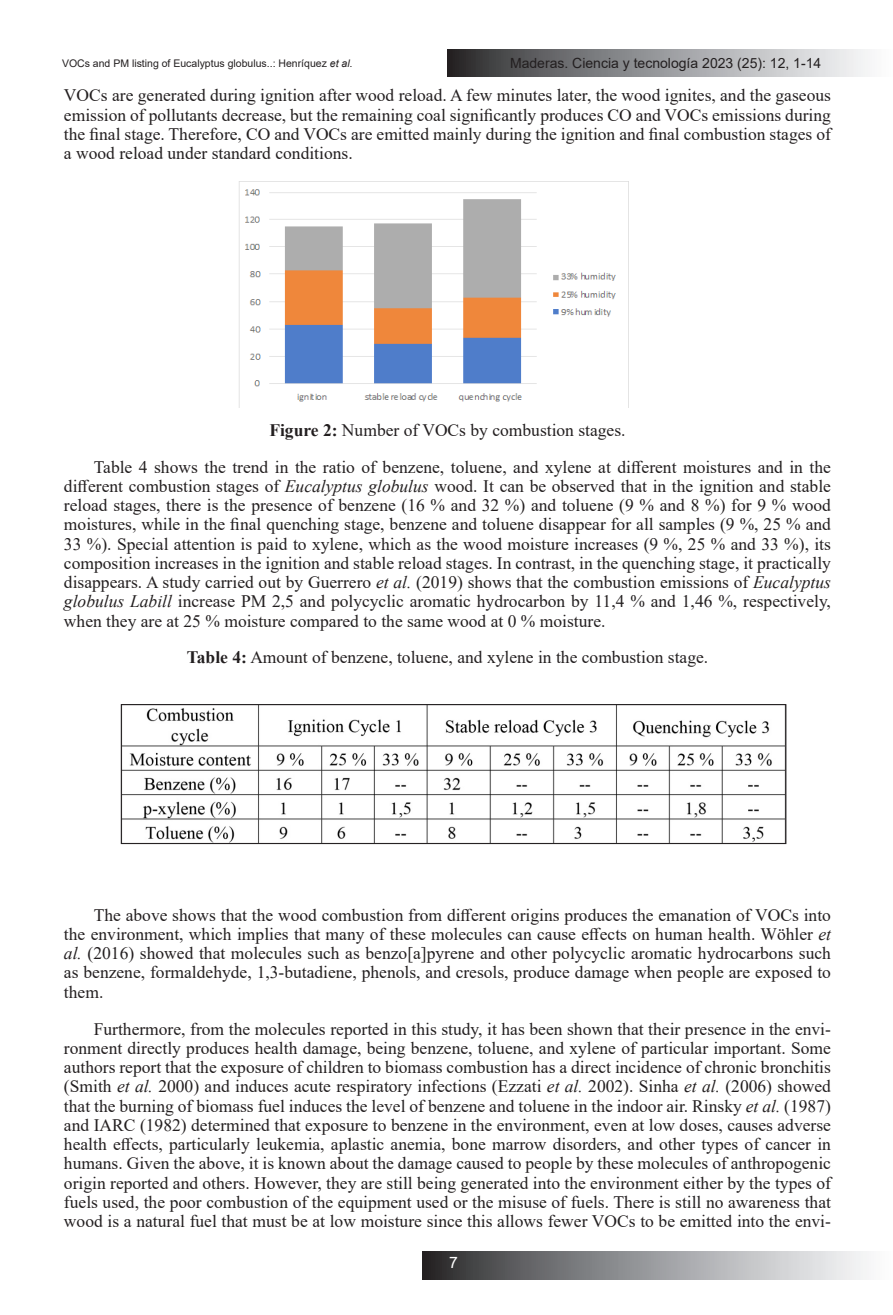
<style>
.page{position:relative;width:893px;height:1315px;background:#fff}
.page>*{position:absolute;margin:0;border:0;box-sizing:border-box;transform-origin:0 0}
.t1{font:17.5px/19.2px "Times New Roman";color:#231f20;text-align:justify}
.t2{font:15.75px "Arial";color:#fff}
.t3{font:14px "Arial";color:#231f20}
.t4{font:10.5px "Arial";color:#231f20}
.s1{font-style:italic}
.s2{font-weight:700}
</style>
<div class="page">
<svg style="left:448px;top:49px;width:420px;height:28px;background:#949597"></svg>
<svg style="left:423px;top:1252px;width:444px;height:27px;background:#949597"></svg>
<img style="left:239px;top:181px;width:390px;height:227px">
<img style="left:123px;top:706px;width:661px;height:136px">
<div style="left:121px;top:704px;width:665px;height:140px;border:1px solid #231f20"></div>
<p class="t4" style="left:62px;top:56px;width:292px">VOCs and PM listing of Eucalyptus globulus..: Henríquez <span class="s1">et al.</span></p>
<p class="t3" style="left:510px;top:53px;width:313px">Maderas. Ciencia y tecnología 2023 (25): 12, 1-14</p>
<p class="t1" style="left:64px;top:85px;width:768px">VOCs are generated during ignition after wood reload. A few minutes later, the wood ignites, and the gaseous emission of pollutants decrease, but the remaining coal significantly produces CO and VOCs emissions during the final stage. Therefore, CO and VOCs are emitted mainly during the ignition and final combustion stages of a wood reload under standard conditions.</p>
<p class="t1" style="left:269px;top:420px;width:358px"><span class="s2">Figure 2:</span> Number of VOCs by combustion stages.</p>
<p class="t1" style="left:64px;top:456px;width:768px;text-indent:30px">Table 4 shows the trend in the ratio of benzene, toluene, and xylene at different moistures and in the different combustion stages of <span class="s1">Eucalyptus globulus</span> wood. It can be observed that in the ignition and stable reload stages, there is the presence of benzene (16 % and 32 %) and toluene (9 % and 8 %) for 9 % wood moistures, while in the final quenching stage, benzene and toluene disappear for all samples (9 %, 25 % and 33 %). Special attention is paid to xylene, which as the wood moisture increases (9 %, 25 % and 33 %), its composition increases in the ignition and stable reload stages. In contrast, in the quenching stage, it practically disappears. A study carried out by Guerrero <span class="s1">et al.</span> (2019) shows that the combustion emissions of <span class="s1">Eucalyptus globulus Labill</span> increase PM 2,5 and polycyclic aromatic hydrocarbon by 11,4 % and 1,46 %, respectively, when they are at 25 % moisture compared to the same wood at 0 % moisture.</p>
<p class="t1" style="left:187px;top:647px;width:523px"><span class="s2">Table 4:</span> Amount of benzene, toluene, and xylene in the combustion stage.</p>
<p class="t1" style="left:64px;top:904px;width:768px;text-indent:30px">The above shows that the wood combustion from different origins produces the emanation of VOCs into the environment, which implies that many of these molecules can cause effects on human health. Wöhler <span class="s1">et al.</span> (2016) showed that molecules such as benzo[a]pyrene and other polycyclic aromatic hydrocarbons such as benzene, formaldehyde, 1,3-butadiene, phenols, and cresols, produce damage when people are exposed to them.</p>
<p class="t1" style="left:64px;top:1018px;width:768px;text-indent:30px">Furthermore, from the molecules reported in this study, it has been shown that their presence in the envi&shy;ronment directly produces health damage, being benzene, toluene, and xylene of particular important. Some authors report that the exposure of children to biomass combustion has a direct incidence of chronic bronchitis (Smith <span class="s1">et al.</span> 2000) and induces acute respiratory infections (Ezzati <span class="s1">et al.</span> 2002). Sinha <span class="s1">et al.</span> (2006) showed that the burning of biomass fuel induces the level of benzene and toluene in the indoor air. Rinsky <span class="s1">et al.</span> (1987) and IARC (1982) determined that exposure to benzene in the environment, even at low doses, causes adverse health effects, particularly leukemia, aplastic anemia, bone marrow disorders, and other types of cancer in humans. Given the above, it is known about the damage caused to people by these molecules of anthropogenic origin reported and others. However, they are still being generated into the environment either by the types of fuels used, the poor combustion of the equipment used or the misuse of fuels. There is still no awareness that wood is a natural fuel that must be at low moisture since this allows fewer VOCs to be emitted into the envi-</p>
<p class="t2" style="left:449px;top:1252px;width:10px">7</p>
</div>
